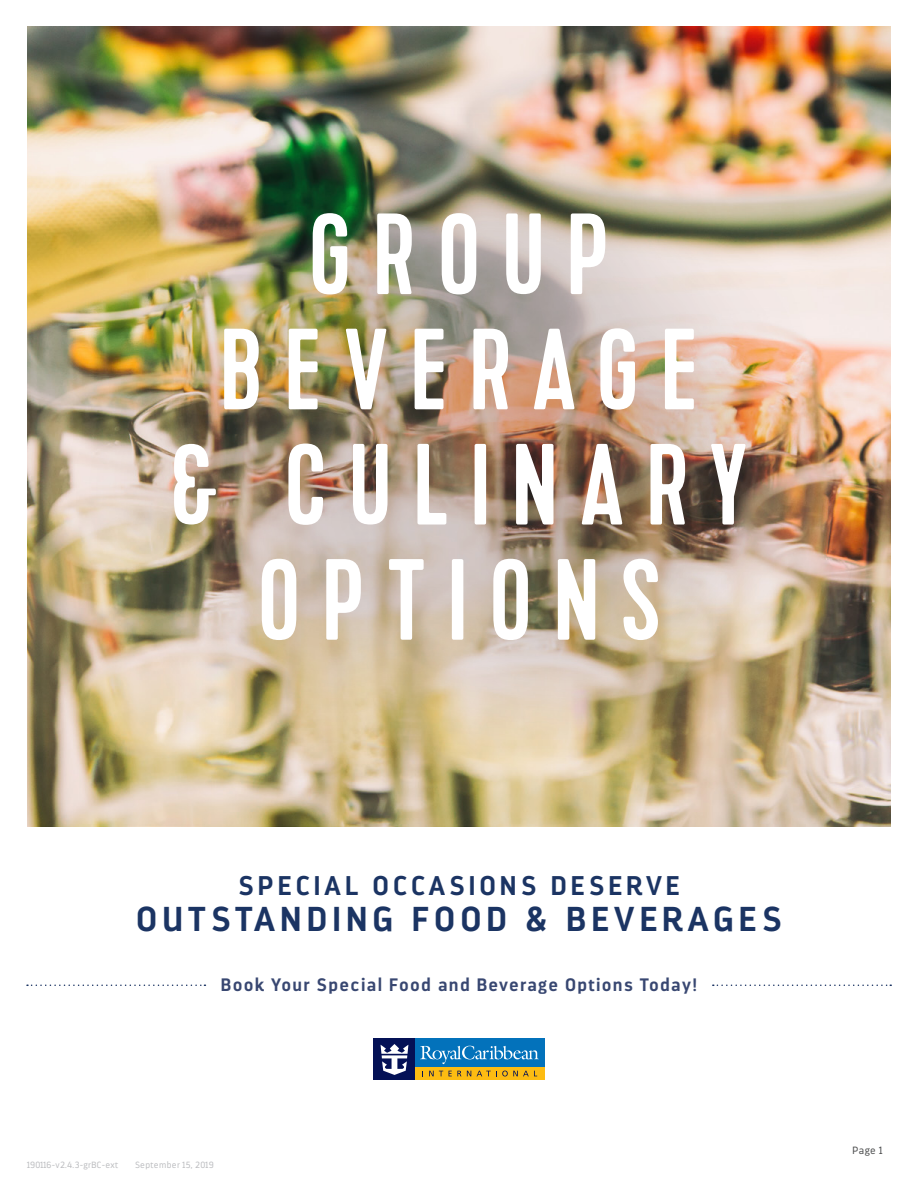
<style>
.page{position:relative;width:918px;height:1188px;background:#fff}
.page>*{position:absolute;margin:0;border:0;box-sizing:border-box;transform-origin:0 0}
.t1{font:115.2px/115.2px "Kapra";letter-spacing:.2em;color:#fff;text-align:center}
.t2{font:700 34.5px "Darwin";letter-spacing:.15em;color:#1b3463}
.t3{font:700 27px "Darwin";letter-spacing:.15em;color:#1b3463}
.t4{font:700 18px "Darwin";letter-spacing:.075em;color:#384771}
.t5{font:300 10.5px "Darwin";color:#4b4c4d}
.t6{font:300 9px "Darwin";letter-spacing:.04em;color:#bcbdc0}
</style>
<div class="page">
<div style="left:374px;top:1038px;width:170px;height:42px;background:#0372bb"></div>
<div style="left:374px;top:1038px;width:41px;height:42px;background:#041156"></div>
<div style="left:415px;top:1067px;width:129px;height:13px;background:#fdbc12"></div>
<svg style="left:429px;top:1071px;width:14px;height:5px"></svg>
<svg style="left:449px;top:1071px;width:12px;height:5px"></svg>
<svg style="left:467px;top:1071px;width:4px;height:5px"></svg>
<svg style="left:477px;top:1071px;width:60px;height:5px"></svg>
<svg style="left:381px;top:1044px;width:27px;height:31px"></svg>
<svg style="left:420px;top:1046px;width:119px;height:18px"></svg>
<img style="left:27px;top:26px;width:864px;height:801px">
<svg style="left:27px;top:985px;width:178px;height:1px"></svg>
<svg style="left:713px;top:985px;width:178px;height:1px"></svg>
<div style="left:56px;top:97px;width:812px;height:670px;background:#231f20;opacity:.75"></div>
<p class="t1" style="left:309px;top:200px;width:301px">GROUP</p>
<p class="t1" style="left:171px;top:315px;width:578px">BEVERAGE<br>&amp; CULINARY</p>
<p class="t1" style="left:258px;top:546px;width:403px">OPTIONS</p>
<p class="t3" style="left:238px;top:869px;width:443px">SPECIAL OCCASIONS DESERVE</p>
<p class="t2" style="left:136px;top:898px;width:647px">OUTSTANDING FOOD &amp; BEVERAGES</p>
<p class="t4" style="left:221px;top:974px;width:478px">Book Your Special Food and Beverage Options Today!</p>
<p class="t6" style="left:27px;top:1159px;width:93px">190116-v2.4.3-grBC-ext</p>
<p class="t6" style="left:135px;top:1159px;width:80px">September 15, 2019</p>
<p class="t5" style="left:853px;top:1144px;width:31px">Page 1</p>
</div>
